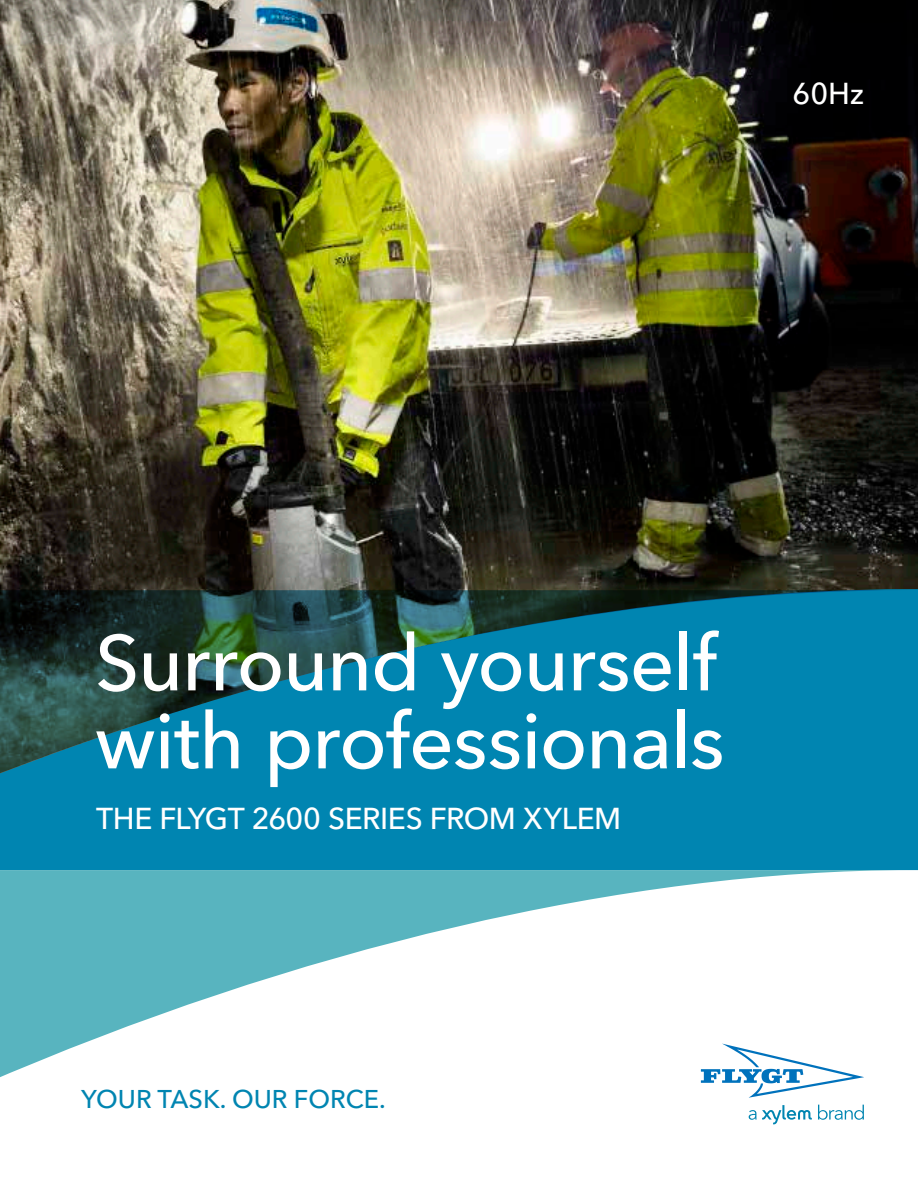
<style>
.page{position:relative;width:918px;height:1188px;background:#fff}
.page>*{position:absolute;margin:0;border:0;box-sizing:border-box;transform-origin:0 0}
.t1{font:500 78px/78px "Avenir Next LT Pro";letter-spacing:-.015em;color:#fff}
.t2{font:500 30px "Avenir Next LT Pro";letter-spacing:-.01em;color:#fff}
.t3{font:500 25.5px "Avenir Next LT Pro";color:#0085b1}
</style>
<div class="page">
<img style="left:0;top:0;width:918px;height:589px">
<svg style="left:749px;top:1086px;width:65px;height:12px"></svg>
<svg style="left:818px;top:1105px;width:46px;height:15px"></svg>
<svg style="left:749px;top:1105px;width:63px;height:19px"></svg>
<div style="left:0;top:589px;width:918px;height:281px;background:#0085b1"></div>
<svg style="left:0;top:870px;width:912px;height:216px"></svg>
<svg style="left:0;top:590px;width:908px;height:192px;background:#0b6e89"></svg>
<p class="t2" style="left:793px;top:75px;width:73px">60Hz</p>
<p class="t1" style="left:95px;top:624px;width:631px">Surround yourself with professionals</p>
<p class="t2" style="left:96px;top:800px;width:527px">THE FLYGT 2600 SERIES FROM XYLEM</p>
<p class="t3" style="left:81px;top:1083px;width:306px">YOUR TASK. OUR FORCE.</p>
</div>
